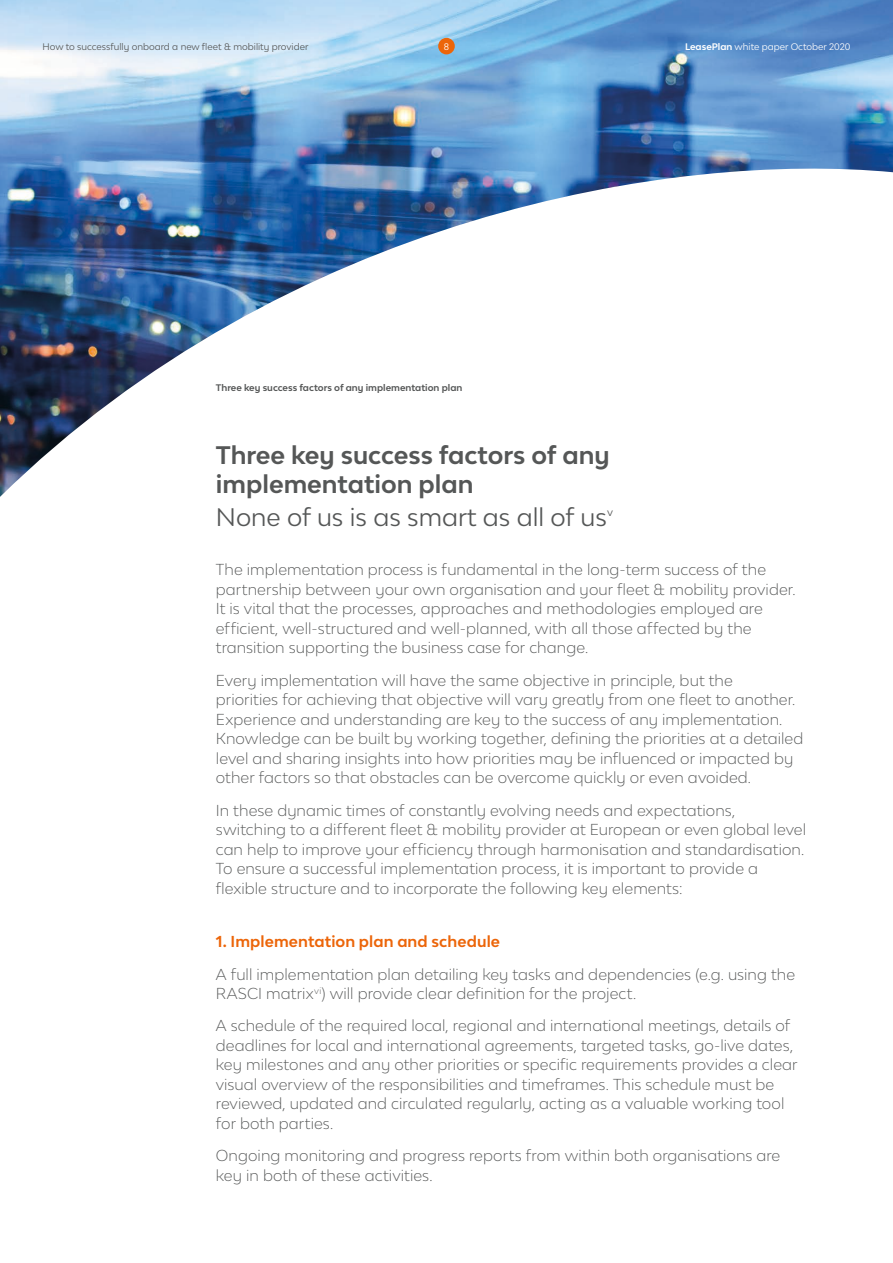
<style>
.page{position:relative;width:893px;height:1263px;background:#fff}
.page>*{position:absolute;margin:0;border:0;box-sizing:border-box;transform-origin:0 0}
.t1{font:700 24px/28.8px "Lease Plan";color:#555757}
.t2{font:24px "Lease Plan";color:#555757}
.t3{font:300 15px/19.5px "Lease Plan";letter-spacing:.005em;color:#555757}
.t4{font:700 15px "Lease Plan";letter-spacing:.005em;color:#ec6509}
.t5{font:10.5px "Lease Plan";color:#555757}
.t6{font:9px "Lease Plan";color:#555757}
.t7{font:700 9px "Lease Plan";color:#555757}
.t8{font:9px "Lease Plan";color:#fff}
.s1{font-weight:700}
</style>
<div class="page">
<img style="left:0;top:0;width:893px;height:497px">
<div style="left:438px;top:38px;width:17px;height:16px;background:#ec6509;border-radius:50%"></div>
<p class="t6" style="left:43px;top:40px;width:267px">How to successfully onboard a new fleet &amp; mobility provider</p>
<p class="t8" style="left:444px;top:40px;width:7px">8</p>
<p class="t8" style="left:685px;top:40px;width:167px"><span class="s1">LeasePlan</span> white paper October 2020</p>
<p class="t7" style="left:216px;top:381px;width:248px">Three key success factors of any implementation plan</p>
<h1 class="t1" style="left:216px;top:440px;width:395px">Three key success factors of any implementation plan</h1>
<h1 class="t2" style="left:216px;top:501px;width:393px">None of us is as smart as all of us</h1>
<p class="t5" style="left:607px;top:505px;width:7px">v</p>
<p class="t3" style="left:216px;top:560px;width:581px">The implementation process is fundamental in the long-term success of the partnership between your own organisation and your fleet &amp; mobility provider.<br>It is vital that the processes, approaches and methodologies employed are efficient, well-structured and well-planned, with all those affected by the transition supporting the business case for change.</p>
<p class="t3" style="left:216px;top:670px;width:589px">Every implementation will have the same objective in principle, but the<br>priorities for achieving that objective will vary greatly from one fleet to another.<br>Experience and understanding are key to the success of any implementation.<br>Knowledge can be built by working together, defining the priorities at a detailed level and sharing insights into how priorities may be influenced or impacted by other factors so that obstacles can be overcome quickly or even avoided.</p>
<p class="t3" style="left:216px;top:800px;width:592px">In these dynamic times of constantly evolving needs and expectations, switching to a different fleet &amp; mobility provider at European or even global level can help to improve your efficiency through harmonisation and standardisation.<br>To ensure a successful implementation process, it is important to provide a flexible structure and to incorporate the following key elements:</p>
<p class="t4" style="left:216px;top:932px;width:286px">1. Implementation plan and schedule</p>
<p class="t3" style="left:216px;top:964px;width:581px">A full implementation plan detailing key tasks and dependencies (e.g. using the<br>RASCI matrix<sup>vi</sup>) will provide clear definition for the project.</p>
<p class="t3" style="left:216px;top:1016px;width:583px">A schedule of the required local, regional and international meetings, details of deadlines for local and international agreements, targeted tasks, go-live dates, key milestones and any other priorities or specific requirements provides a clear visual overview of the responsibilities and timeframes. This schedule must be reviewed, updated and circulated regularly, acting as a valuable working tool for both parties.</p>
<p class="t3" style="left:216px;top:1145px;width:566px">Ongoing monitoring and progress reports from within both organisations are key in both of these activities.</p>
</div>
